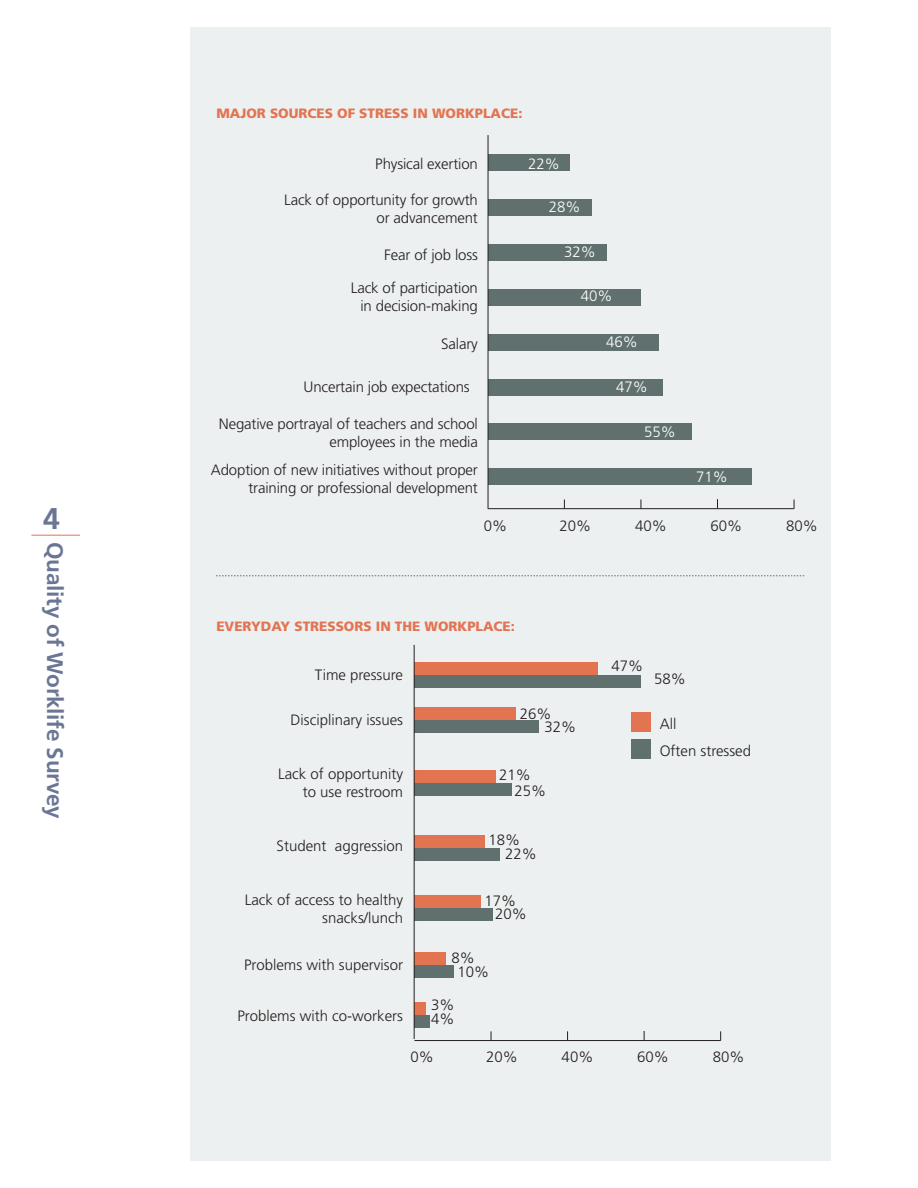
<style>
.page{position:relative;width:918px;height:1188px;background:#fff}
.page>*{position:absolute;margin:0;border:0;box-sizing:border-box;transform-origin:0 0}
.t1{font:700 30px "Frutiger LT Std";color:#6b7695}
.t2{font:700 22.5px "Frutiger LT Std";letter-spacing:-.01em;color:#6b7695}
.Paragraph_Style_1{font:300 15px/18px "Frutiger LT Std";letter-spacing:-.01em;color:#231f20;text-align:right}
.Paragraph_Style_1-2{font:300 15px "Frutiger LT Std";color:#fff}
.Paragraph_Style_1-3{font:900 13.5px "Frutiger LT Std";color:#e37452}
</style>
<div class="page">
<div style="left:190px;top:27px;width:640px;height:1134px;background:#edf0f0"></div>
<div style="left:488px;top:155px;width:82px;height:16px;background:#60706f"></div>
<div style="left:488px;top:200px;width:104px;height:16px;background:#60706f"></div>
<div style="left:488px;top:244px;width:119px;height:17px;background:#60706f"></div>
<div style="left:488px;top:289px;width:152px;height:17px;background:#60706f"></div>
<div style="left:488px;top:334px;width:171px;height:16px;background:#60706f"></div>
<div style="left:488px;top:379px;width:175px;height:16px;background:#60706f"></div>
<div style="left:488px;top:424px;width:204px;height:16px;background:#60706f"></div>
<div style="left:488px;top:468px;width:264px;height:17px;background:#60706f"></div>
<div style="left:482px;top:131px;width:16px;height:386px;background:#231f20;opacity:.1"></div>
<hr style="left:488px;top:135px;width:1px;height:374px;background:#231f20">
<div style="left:484px;top:502px;width:318px;height:17px;background:#231f20;opacity:.1"></div>
<hr style="left:488px;top:508px;width:306px;height:1px;background:#231f20">
<div style="left:558px;top:496px;width:17px;height:21px;background:#231f20;opacity:.1"></div>
<div style="left:635px;top:496px;width:16px;height:21px;background:#231f20;opacity:.1"></div>
<div style="left:711px;top:495px;width:17px;height:22px;background:#231f20;opacity:.1"></div>
<div style="left:788px;top:496px;width:17px;height:21px;background:#231f20;opacity:.1"></div>
<div style="left:631px;top:739px;width:20px;height:19px;background:#60706f"></div>
<div style="left:631px;top:712px;width:20px;height:19px;background:#e37452"></div>
<hr style="left:414px;top:1040px;width:306px;height:1px;background:#231f20">
<div style="left:485px;top:1027px;width:16px;height:22px;background:#231f20;opacity:.1"></div>
<div style="left:561px;top:1027px;width:17px;height:22px;background:#231f20;opacity:.1"></div>
<div style="left:638px;top:1027px;width:17px;height:22px;background:#231f20;opacity:.1"></div>
<div style="left:714px;top:1027px;width:17px;height:22px;background:#231f20;opacity:.1"></div>
<div style="left:414px;top:1002px;width:12px;height:13px;background:#e37452"></div>
<div style="left:414px;top:1015px;width:16px;height:13px;background:#60706f"></div>
<div style="left:414px;top:895px;width:67px;height:13px;background:#e37452"></div>
<div style="left:414px;top:908px;width:78px;height:13px;background:#60706f"></div>
<div style="left:414px;top:835px;width:71px;height:12px;background:#e37452"></div>
<div style="left:414px;top:848px;width:86px;height:12px;background:#60706f"></div>
<div style="left:414px;top:662px;width:184px;height:13px;background:#e37452"></div>
<div style="left:414px;top:675px;width:227px;height:13px;background:#60706f"></div>
<div style="left:414px;top:953px;width:32px;height:12px;background:#e37452"></div>
<div style="left:414px;top:966px;width:39px;height:12px;background:#60706f"></div>
<div style="left:414px;top:771px;width:82px;height:12px;background:#e37452"></div>
<div style="left:414px;top:784px;width:98px;height:12px;background:#60706f"></div>
<div style="left:414px;top:708px;width:102px;height:12px;background:#e37452"></div>
<div style="left:414px;top:721px;width:125px;height:12px;background:#60706f"></div>
<svg style="left:216px;top:576px;width:588px;height:1px"></svg>
<hr style="left:31px;top:535px;width:49px;height:1px;background:#e37452">
<div style="left:408px;top:641px;width:17px;height:407px;background:#231f20;opacity:.1"></div>
<hr style="left:414px;top:645px;width:1px;height:394px;background:#231f20">
<p class="t1" style="left:43px;top:500px;width:18px">4</p>
<p class="t2" style="left:68px;top:542px;width:278px;rotate:90deg">Quality of Worklife Survey</p>
<p class="Paragraph_Style_1-3" style="left:216px;top:105px;width:308px">MAJOR SOURCES OF STRESS IN WORKPLACE:</p>
<p class="Paragraph_Style_1" style="left:375px;top:155px;width:104px">Physical exertion</p>
<p class="Paragraph_Style_1-2" style="left:528px;top:155px;width:33px">22%</p>
<p class="Paragraph_Style_1-2" style="left:549px;top:199px;width:33px">28%</p>
<p class="Paragraph_Style_1-2" style="left:564px;top:243px;width:33px">32%</p>
<p class="Paragraph_Style_1-2" style="left:581px;top:288px;width:33px">40%</p>
<p class="Paragraph_Style_1-2" style="left:606px;top:333px;width:33px">46%</p>
<p class="Paragraph_Style_1-2" style="left:616px;top:378px;width:33px">47%</p>
<p class="Paragraph_Style_1-2" style="left:644px;top:423px;width:33px">55%</p>
<p class="Paragraph_Style_1" style="left:284px;top:191px;width:195px">Lack of opportunity for growth or advancement</p>
<p class="Paragraph_Style_1" style="left:384px;top:246px;width:95px">Fear of job loss</p>
<p class="Paragraph_Style_1" style="left:351px;top:279px;width:128px">Lack of participation in decision-making</p>
<p class="Paragraph_Style_1" style="left:441px;top:335px;width:38px">Salary</p>
<p class="Paragraph_Style_1" style="left:304px;top:378px;width:168px">Uncertain job expectations</p>
<p class="Paragraph_Style_1" style="left:219px;top:415px;width:261px">Negative portrayal of teachers and school employees in the media</p>
<p class="Paragraph_Style_1" style="left:211px;top:461px;width:268px">Adoption of new initiatives without proper training or professional development</p>
<p class="Paragraph_Style_1-2" style="left:696px;top:469px;width:33px">71%</p>
<p class="Paragraph_Style_1" style="left:484px;top:517px;width:25px">0%</p>
<p class="Paragraph_Style_1" style="left:559px;top:517px;width:33px">20%</p>
<p class="Paragraph_Style_1" style="left:635px;top:517px;width:33px">40%</p>
<p class="Paragraph_Style_1" style="left:711px;top:517px;width:33px">60%</p>
<p class="Paragraph_Style_1" style="left:786px;top:517px;width:33px">80%</p>
<p class="Paragraph_Style_1-3" style="left:216px;top:618px;width:300px">EVERYDAY STRESSORS IN THE WORKPLACE:</p>
<p class="Paragraph_Style_1" style="left:315px;top:666px;width:90px">Time pressure</p>
<p class="Paragraph_Style_1" style="left:291px;top:711px;width:114px">Disciplinary issues</p>
<p class="Paragraph_Style_1" style="left:278px;top:765px;width:127px">Lack of opportunity to use restroom</p>
<p class="Paragraph_Style_1" style="left:520px;top:705px;width:33px">26%</p>
<p class="Paragraph_Style_1" style="left:544px;top:718px;width:33px">32%</p>
<p class="Paragraph_Style_1" style="left:499px;top:766px;width:33px">21%</p>
<p class="Paragraph_Style_1" style="left:514px;top:782px;width:33px">25%</p>
<p class="Paragraph_Style_1" style="left:277px;top:837px;width:128px">Student aggression</p>
<p class="Paragraph_Style_1" style="left:245px;top:891px;width:160px">Lack of access to healthy snacks/lunch</p>
<p class="Paragraph_Style_1" style="left:244px;top:956px;width:160px">Problems with supervisor</p>
<p class="Paragraph_Style_1" style="left:237px;top:1007px;width:167px">Problems with co-workers</p>
<p class="Paragraph_Style_1" style="left:489px;top:831px;width:33px">18%</p>
<p class="Paragraph_Style_1" style="left:505px;top:845px;width:33px">22%</p>
<p class="Paragraph_Style_1" style="left:485px;top:892px;width:33px">17%</p>
<p class="Paragraph_Style_1" style="left:495px;top:905px;width:33px">20%</p>
<p class="Paragraph_Style_1" style="left:451px;top:949px;width:25px">8%</p>
<p class="Paragraph_Style_1" style="left:457px;top:963px;width:33px">10%</p>
<p class="Paragraph_Style_1" style="left:431px;top:996px;width:25px">3%</p>
<p class="Paragraph_Style_1" style="left:431px;top:1010px;width:25px">4%</p>
<p class="Paragraph_Style_1" style="left:611px;top:657px;width:33px">47%</p>
<p class="Paragraph_Style_1" style="left:654px;top:670px;width:33px">58%</p>
<p class="Paragraph_Style_1" style="left:660px;top:710px;width:93px;line-height:27px;text-align:left">All<br>Often stressed</p>
<p class="Paragraph_Style_1" style="left:411px;top:1049px;width:25px">0%</p>
<p class="Paragraph_Style_1" style="left:486px;top:1049px;width:33px">20%</p>
<p class="Paragraph_Style_1" style="left:562px;top:1049px;width:33px">40%</p>
<p class="Paragraph_Style_1" style="left:637px;top:1049px;width:33px">60%</p>
<p class="Paragraph_Style_1" style="left:713px;top:1049px;width:33px">80%</p>
</div>
